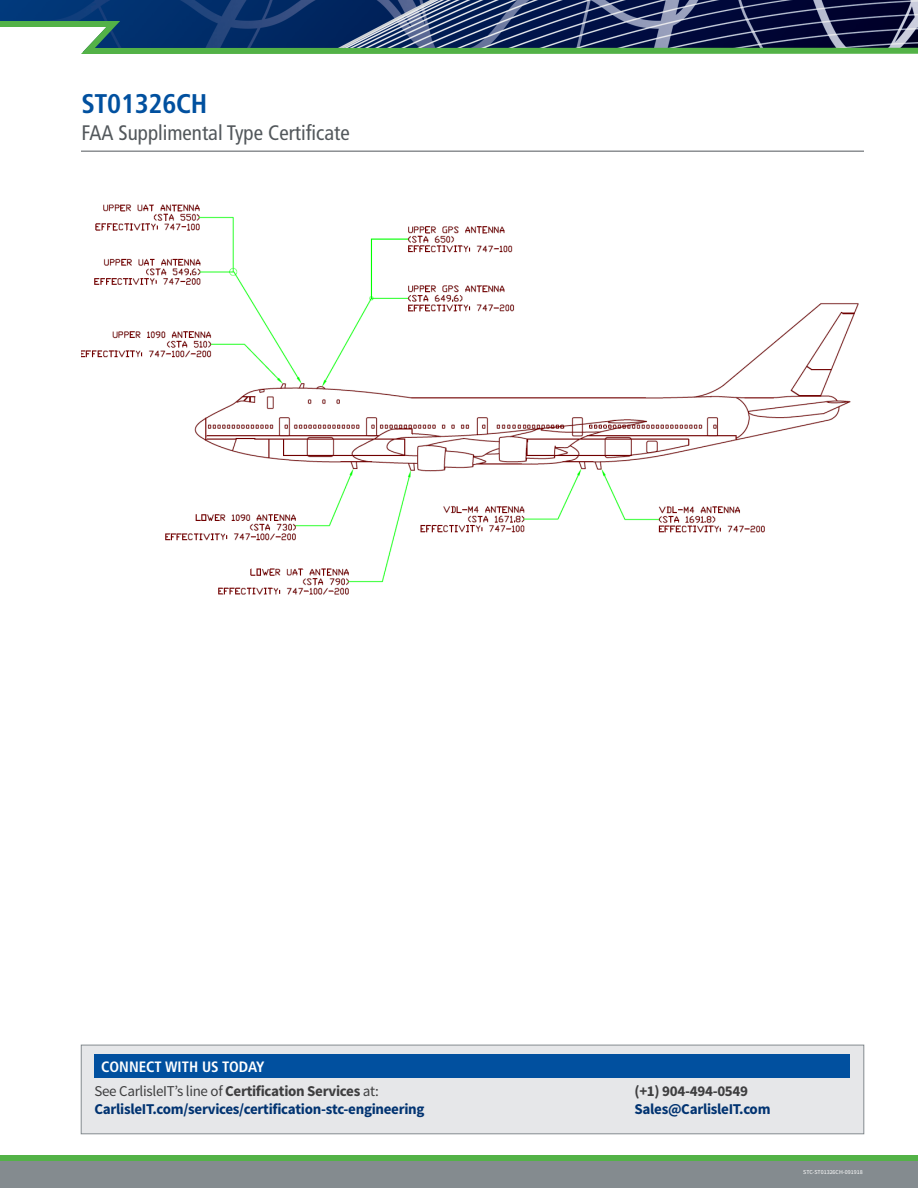
<style>
.page{position:relative;width:918px;height:1188px;background:#fff}
.page>*{position:absolute;margin:0;border:0;box-sizing:border-box;transform-origin:0 0}
.Headline_1{font:700 condensed 27px "Frutiger";letter-spacing:-.01em;color:#01509f}
.Headline_2{font:condensed 21px "Frutiger";color:#52575b}
.t1{font:700 15px "Source Sans Pro";letter-spacing:-.02em;color:#013371}
.t2{font:15px "Source Sans Pro";letter-spacing:-.02em;color:#3e3e3f}
.Header_Bar_-_Connect{font:700 condensed 15px "Frutiger";color:#fff}
.t3{font:700 15px "Source Sans Pro";letter-spacing:-.02em;color:#3e3e3f}
.Footnote{font:6px "Source Sans Pro";color:#fff}
.s1{font-weight:700}
</style>
<div class="page">
<img style="left:0;top:0;width:918px;height:18px">
<div style="left:0;top:1161px;width:918px;height:27px;background:#848b8f"></div>
<div style="left:0;top:1155px;width:918px;height:6px;background:#53b247"></div>
<svg style="left:0;top:18px;width:918px;height:36px;background:#3e5e6e"></svg>
<hr style="left:81px;top:151px;width:783px;height:1px;background:#52575b">
<div style="left:81px;top:1045px;width:783px;height:89px;background:#e6e7e9"></div>
<div style="left:81px;top:1045px;width:783px;height:89px;border:1px solid #848b8f"></div>
<div style="left:94px;top:1054px;width:756px;height:24px;background:#01509f"></div>
<img style="left:82px;top:204px;width:777px;height:391px">
<p class="Headline_1" style="left:81px;top:88px;width:128px">ST01326CH</p>
<p class="Headline_2" style="left:81px;top:121px;width:270px">FAA Supplimental Type Certificate</p>
<p class="Header_Bar_-_Connect" style="left:101px;top:1058px;width:165px">CONNECT WITH US TODAY</p>
<p class="t2" style="left:94px;top:1082px;width:286px">See CarlisleIT’s line of <span class="s1">Certification Services</span> at:</p>
<p class="t3" style="left:634px;top:1082px;width:115px">(+1) 904-494-0549</p>
<p class="t1" style="left:94px;top:1100px;width:332px">CarlisleIT.com/services/certification-stc-engineering</p>
<p class="t1" style="left:634px;top:1100px;width:138px">Sales@CarlisleIT.com</p>
<p class="Footnote" style="left:803px;top:1168px;width:61px">STC-ST01326CH-091918</p>
</div>
